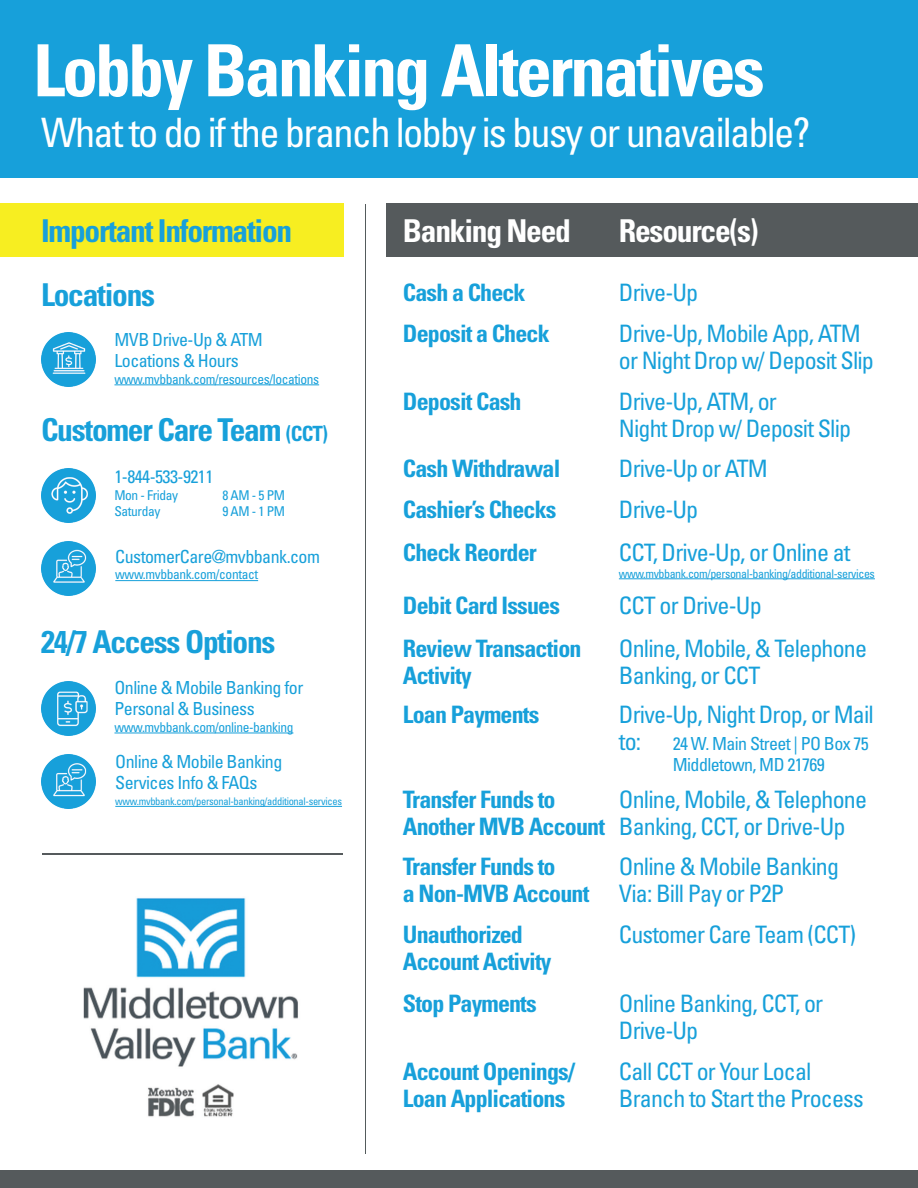
<style>
.page{position:relative;width:918px;height:1188px;background:#fff}
.page>*{position:absolute;margin:0;border:0;box-sizing:border-box;transform-origin:0 0}
.t1{font:700 condensed 72px "Univers LT Std";letter-spacing:-.04em;color:#fff}
.t2{font:condensed 40.5px "Univers LT Std";letter-spacing:-.045em;color:#fff}
.t3{font:700 condensed 31.5px "Univers LT Std";letter-spacing:-.04em;color:#17a0da}
.t4{font:700 condensed 31.5px "Univers LT Std";letter-spacing:-.04em;color:#fff}
.t5{font:condensed 24px/27px "Univers LT Std";letter-spacing:-.035em;color:#17a0da}
.t6{font:700 condensed 24px/42.3px "Univers LT Std";letter-spacing:-.035em;color:#17a0da}
.t7{font:condensed 18px/21px "Univers LT Std";letter-spacing:-.03em;color:#17a0da}
.t8{font:condensed 13.5px "Univers LT Std";letter-spacing:-.03em;color:#17a0da}
.t9{font:condensed 12px "Univers LT Std";letter-spacing:-.035em;color:#17a0da}
.t10{font:condensed 10.5px "Univers LT Std";letter-spacing:-.03em;color:#17a0da}
.s1{font-size:21px}
.s2{font-weight:700}
</style>
<div class="page">
<div style="left:0;top:0;width:918px;height:177px;background:#17a0da"></div>
<div style="left:0;top:204px;width:343px;height:52px;background:#f7ee21"></div>
<div style="left:387px;top:204px;width:531px;height:52px;background:#555a5c"></div>
<hr style="left:365px;top:205px;width:1px;height:949px;background:#545b5c">
<img style="left:41px;top:333px;width:54px;height:54px">
<hr style="left:114px;top:385px;width:205px;height:1px;background:#17a0da">
<img style="left:41px;top:469px;width:54px;height:54px">
<img style="left:41px;top:542px;width:54px;height:54px">
<hr style="left:115px;top:580px;width:143px;height:1px;background:#17a0da">
<img style="left:41px;top:681px;width:54px;height:54px">
<hr style="left:114px;top:733px;width:179px;height:1px;background:#17a0da">
<img style="left:41px;top:755px;width:54px;height:54px">
<hr style="left:115px;top:806px;width:227px;height:1px;background:#17a0da">
<img style="left:83px;top:898px;width:215px;height:219px">
<hr style="left:42px;top:853px;width:301px;height:2px;background:#555a5c">
<hr style="left:619px;top:579px;width:256px;height:1px;background:#17a0da">
<div style="left:0;top:1171px;width:918px;height:17px;background:#555a5c"></div>
<h1 class="t1" style="left:33px;top:27px;width:733px">Lobby Banking Alternatives</h1>
<h2 class="t2" style="left:41px;top:107px;width:771px">What to do if the branch lobby is busy or unavailable?</h2>
<h3 class="t3" style="left:41px;top:211px;width:253px">Important Information</h3>
<h3 class="t4" style="left:403px;top:211px;width:170px">Banking Need</h3>
<h3 class="t4" style="left:619px;top:211px;width:141px">Resource(s)</h3>
<h3 class="t3" style="left:41px;top:276px;width:116px">Locations</h3>
<p class="t7" style="left:114px;top:328px;width:150px;line-height:21.6px">MVB Drive-Up &amp; ATM<br>Locations &amp; Hours</p>
<p class="t8" style="left:114px;top:370px;width:206px">www.mvbbank.com/resources/locations</p>
<h3 class="t3" style="left:41px;top:411px;width:289px">Customer Care Team <span class="s1">(CCT)</span></h3>
<p class="t7" style="left:114px;top:466px;width:100px">1-844-533-9211</p>
<p class="t8" style="left:114px;top:486px;width:65px">Mon - Friday</p>
<p class="t8" style="left:222px;top:486px;width:64px">8 AM - 5 PM</p>
<p class="t8" style="left:114px;top:503px;width:47px">Saturday</p>
<p class="t8" style="left:222px;top:503px;width:64px">9 AM - 1 PM</p>
<p class="t7" style="left:115px;top:546px;width:206px">CustomerCare@mvbbank.com</p>
<p class="t8" style="left:115px;top:566px;width:144px">www.mvbbank.com/contact</p>
<p class="t6" style="left:403px;top:271px;width:124px">Cash a Check</p>
<p class="t5" style="left:619px;top:278px;width:81px">Drive-Up</p>
<p class="t6" style="left:403px;top:313px;width:148px">Deposit a Check</p>
<p class="t5" style="left:619px;top:320px;width:257px">Drive-Up, Mobile App, ATM or Night Drop w/ Deposit Slip</p>
<p class="t6" style="left:403px;top:381px;width:120px">Deposit Cash</p>
<p class="t5" style="left:619px;top:388px;width:234px">Drive-Up, ATM, or<br>Night Drop w/ Deposit Slip</p>
<p class="t6" style="left:403px;top:447px;width:159px">Cash Withdrawal</p>
<p class="t5" style="left:619px;top:455px;width:151px">Drive-Up or ATM</p>
<p class="t6" style="left:403px;top:489px;width:155px">Cashier’s Checks</p>
<p class="t5" style="left:619px;top:496px;width:81px">Drive-Up</p>
<p class="t6" style="left:403px;top:531px;width:135px">Check Reorder</p>
<p class="t5" style="left:619px;top:539px;width:233px">CCT, Drive-Up, or Online at</p>
<p class="t9" style="left:619px;top:566px;width:258px">www.mvbbank.com/personal-banking/additional-services</p>
<p class="t6" style="left:403px;top:584px;width:159px">Debit Card Issues</p>
<p class="t5" style="left:619px;top:591px;width:144px">CCT or Drive-Up</p>
<p class="t6" style="left:403px;top:627px;width:180px">Review Transaction</p>
<p class="t5" style="left:619px;top:635px;width:250px">Online, Mobile, &amp; Telephone</p>
<p class="t6" style="left:403px;top:654px;width:70px">Activity</p>
<p class="t5" style="left:619px;top:662px;width:143px">Banking, or CCT</p>
<p class="t6" style="left:403px;top:694px;width:138px">Loan Payments</p>
<p class="t5" style="left:619px;top:701px;width:257px">Drive-Up, Night Drop, or Mail to:</p>
<h3 class="t3" style="left:41px;top:622px;width:236px">24/7 Access Options</h3>
<p class="t7" style="left:114px;top:677px;width:190px">Online &amp; Mobile Banking for<br>Personal &amp; Business</p>
<p class="t8" style="left:114px;top:718px;width:180px">www.mvbbank.com/online-banking</p>
<p class="t7" style="left:115px;top:751px;width:169px">Online &amp; Mobile Banking<br>Services Info &amp; FAQs</p>
<p class="t10" style="left:115px;top:795px;width:228px">www.mvbbank.com/personal-banking/additional-services</p>
<p class="t7" style="left:673px;top:733px;width:197px">24 W. Main Street | PO Box 75<br>Middletown, MD 21769</p>
<p class="t5" style="left:403px;top:785px;width:466px;text-indent:216px">Online, Mobile, &amp; Telephone<br><span class="s2">Another MVB Account</span> Banking, CCT, or Drive-Up</p>
<p class="t6" style="left:403px;top:845px;width:154px">Transfer Funds to</p>
<p class="t6" style="left:403px;top:778px;width:154px">Transfer Funds to</p>
<p class="t5" style="left:403px;top:853px;width:438px;text-indent:216px">Online &amp; Mobile Banking <span class="s2">a Non-MVB Account</span> Via: Bill Pay or P2P</p>
<p class="t6" style="left:403px;top:913px;width:122px">Unauthorized</p>
<p class="t5" style="left:619px;top:920px;width:239px">Customer Care Team (CCT)</p>
<p class="t6" style="left:403px;top:940px;width:150px">Account Activity<br>Stop Payments</p>
<p class="t5" style="left:619px;top:990px;width:206px">Online Banking, CCT, or<br>Drive-Up</p>
<p class="t6" style="left:403px;top:1050px;width:173px">Account Openings/</p>
<p class="t5" style="left:619px;top:1057px;width:194px">Call CCT or Your Local</p>
<p class="t6" style="left:403px;top:1077px;width:164px">Loan Applications</p>
<p class="t5" style="left:619px;top:1084px;width:246px">Branch to Start the Process</p>
</div>
